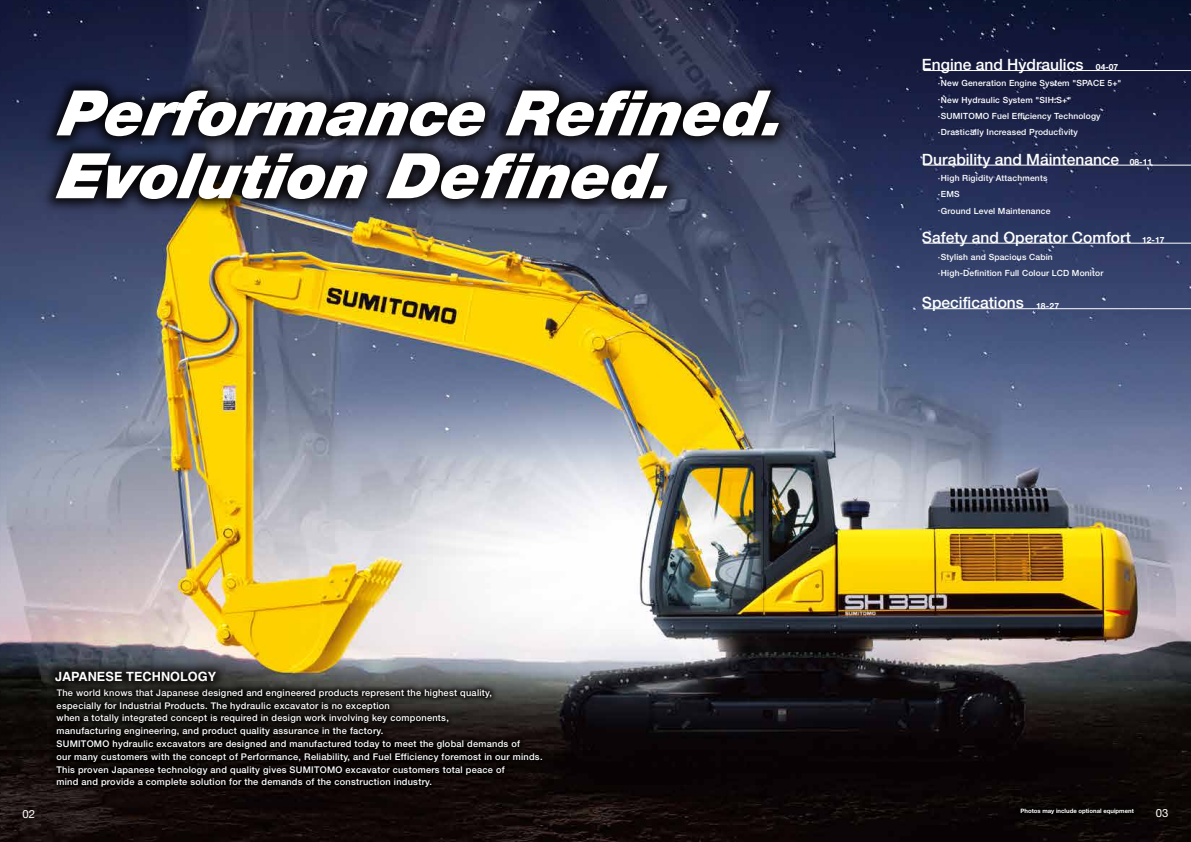
<style>
.page{position:relative;width:1191px;height:842px;background:#fff}
.page>*{position:absolute;margin:0;border:0;box-sizing:border-box;transform-origin:0 0}
.t1{font:italic 900 62.8px/62.8px "Helvetica Neue";color:#fff}
.t2{font:500 15.6px "Helvetica Neue";color:#fff}
.t3{font:700 12.8px "Helvetica";color:#fff}
.t4{font:11.3px "Helvetica Neue";color:#fff}
.t5{font:500 9.2px/12.8px "Helvetica Neue";letter-spacing:.03em;color:#fff}
.t6{font:500 8.5px "Helvetica Neue";letter-spacing:.02em;color:#fff}
.t7{font:700 6px "Helvetica Neue";color:#fff}
.s1{font-weight:700;font-size:8.5px}
</style>
<div class="page">
<img style="left:0;top:0;width:1191px;height:842px">
<hr style="left:923px;top:70px;width:268px;height:1px;background:#fff">
<hr style="left:923px;top:165px;width:268px;height:1px;background:#fff">
<hr style="left:923px;top:243px;width:268px;height:1px;background:#fff">
<hr style="left:923px;top:308px;width:268px;height:1px;background:#fff">
<img style="left:981px;top:771px;width:193px;height:71px">
<img style="left:18px;top:650px;width:568px;height:182px">
<img style="left:0;top:41px;width:834px;height:211px">
<img style="left:14px;top:630px;width:246px;height:93px">
<h1 class="t1" style="left:56px;top:80px;width:741px">Performance Refined.<br>Evolution Defined.</h1>
<h2 class="t2" style="left:922px;top:55px;width:198px">Engine and Hydraulics <span class="s1">04-07</span></h2>
<p class="t6" style="left:938px;top:78px;width:185px"><sup>•</sup> New Generation Engine System "SPACE 5+"</p>
<p class="t6" style="left:938px;top:95px;width:135px"><sup>•</sup> New Hydraulic System "SIH:S+"</p>
<p class="t6" style="left:938px;top:111px;width:164px"><sup>•</sup> SUMITOMO Fuel Efficiency Technology</p>
<p class="t6" style="left:938px;top:127px;width:141px"><sup>•</sup> Drastically Increased Productivity</p>
<h2 class="t2" style="left:922px;top:150px;width:232px">Durability and Maintenance <span class="s1">08-11</span></h2>
<p class="t6" style="left:938px;top:173px;width:111px"><sup>•</sup> High Rigidity Attachments</p>
<p class="t6" style="left:938px;top:189px;width:23px"><sup>•</sup> EMS</p>
<p class="t6" style="left:938px;top:205px;width:114px"><sup>•</sup> Ground Level Maintenance</p>
<h2 class="t2" style="left:922px;top:228px;width:244px">Safety and Operator Comfort <span class="s1">12-17</span></h2>
<p class="t6" style="left:938px;top:252px;width:116px"><sup>•</sup> Stylish and Spacious Cabin</p>
<p class="t6" style="left:938px;top:268px;width:167px"><sup>•</sup> High-Definition Full Colour LCD Monitor</p>
<h2 class="t2" style="left:922px;top:294px;width:139px">Specifications <span class="s1">18-27</span></h2>
<h3 class="t3" style="left:55px;top:669px;width:163px">JAPANESE TECHNOLOGY</h3>
<p class="t5" style="left:56px;top:686px;width:487px">The world knows that Japanese designed and engineered products represent the highest quality,<br>especially for Industrial Products. The hydraulic excavator is no exception<br>when a totally integrated concept is required in design work involving key components,<br>manufacturing engineering, and product quality assurance in the factory.<br>SUMITOMO hydraulic excavators are designed and manufactured today to meet the global demands of<br>our many customers with the concept of Performance, Reliability, and Fuel Efficiency foremost in our minds.<br>This proven Japanese technology and quality gives SUMITOMO excavator customers total peace of<br>mind and provide a complete solution for the demands of the construction industry.</p>
<p class="t7" style="left:1020px;top:807px;width:115px">Photos may include optional equipment</p>
<p class="t4" style="left:23px;top:807px;width:14px">02</p>
<p class="t4" style="left:1155px;top:806px;width:14px">03</p>
</div>
